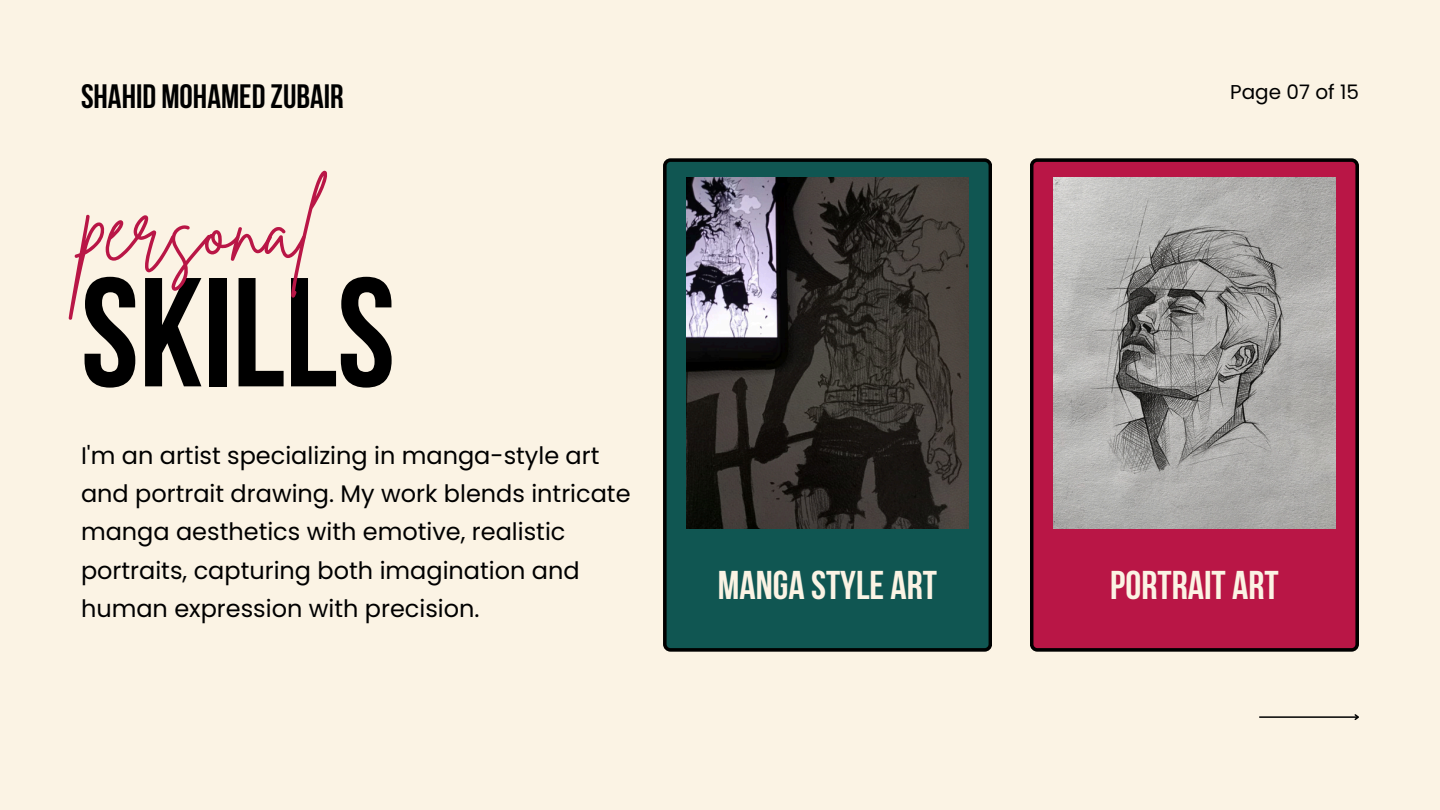
<style>
.page{position:relative;width:1440px;height:810px;background:#fbf3e4}
.page>*{position:absolute;margin:0;border:0;box-sizing:border-box;transform-origin:0 0}
.t1{font:700 154.8px "Bebas Neue";color:#000}
.t2{font:89.7px "Brittany Signature";color:#b91646}
.t3{font:700 40px "Bebas Neue";color:#fbf3e4}
.t4{font:700 33.7px "Bebas Neue";color:#000}
.t5{font:24px/38.2px "Poppins";color:#000}
.t6{font:20px "Poppins";color:#000}
</style>
<div class="page">
<hr style="left:1259px;top:716px;width:99px;height:2px;background:#000">
<svg style="left:1353px;top:714px;width:6px;height:6px"></svg>
<svg style="left:1030px;top:158px;width:329px;height:494px;background:#a81741"></svg>
<svg style="left:663px;top:158px;width:329px;height:494px;background:#104e4b"></svg>
<img style="left:1053px;top:178px;width:282px;height:350px">
<img style="left:687px;top:178px;width:282px;height:350px">
<h4 class="t4" style="left:81px;top:83px;width:264px">SHAHID MOHAMED ZUBAIR</h4>
<p class="t6" style="left:1230px;top:78px;width:130px">Page 07 of 15</p>
<h1 class="t2" style="left:81px;top:171px;width:234px">personal</h1>
<h2 class="t1" style="left:81px;top:270px;width:316px">SKILLS</h2>
<h5 class="t5" style="left:81px;top:436px;width:551px">I'm an artist specializing in manga-style art and portrait drawing. My work blends intricate manga aesthetics with emotive, realistic portraits, capturing both imagination and human expression with precision.</h5>
<h3 class="t3" style="left:718px;top:569px;width:221px">MANGA STYLE ART</h3>
<h3 class="t3" style="left:1110px;top:569px;width:170px">PORTRAIT ART</h3>
</div>
